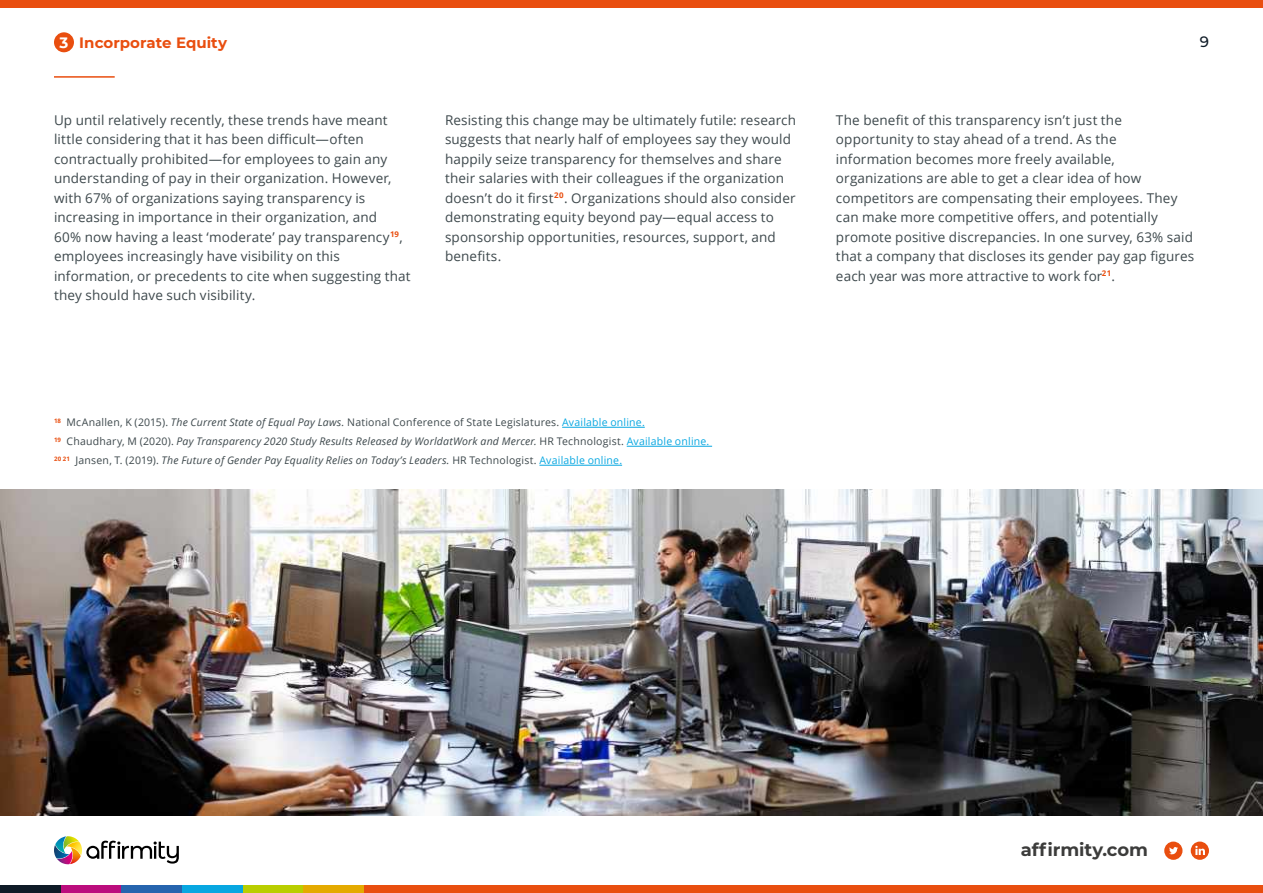
<style>
.page{position:relative;width:1263px;height:893px;background:#fff}
.page>*{position:absolute;margin:0;border:0;box-sizing:border-box;transform-origin:0 0}
.t1{font:700 18px "Montserrat";letter-spacing:-.005em;color:#3c3c3b}
.t2{font:700 15px "Montserrat";color:#e94e0f}
.t3{font:500 15px "Montserrat";color:#0f1b27}
.t4{font:13.5px/19.5px "Open Sans";letter-spacing:.01em;color:#3d484c}
.t5{font:italic 10.5px/19px "Open Sans";letter-spacing:.02em;color:#3d484c}
.s1{color:#fff}
.s2{font-style:normal}
.s3{font-style:normal;color:#07a7e1}
</style>
<div class="page">
<div style="left:364px;top:885px;width:899px;height:8px;background:#e94e0f"></div>
<div style="left:243px;top:885px;width:61px;height:8px;background:#b9ce00"></div>
<div style="left:182px;top:885px;width:61px;height:8px;background:#07a7e1"></div>
<div style="left:61px;top:885px;width:60px;height:8px;background:#bb0d7d"></div>
<div style="left:0;top:885px;width:61px;height:8px;background:#0f1b27"></div>
<div style="left:304px;top:885px;width:60px;height:8px;background:#e4aa00"></div>
<div style="left:121px;top:885px;width:61px;height:8px;background:#2664ae"></div>
<div style="left:0;top:0;width:1263px;height:8px;background:#e94e0f"></div>
<svg style="left:54px;top:836px;width:125px;height:28px"></svg>
<svg style="left:1164px;top:842px;width:18px;height:18px"></svg>
<svg style="left:1191px;top:842px;width:18px;height:18px"></svg>
<hr style="left:54px;top:76px;width:61px;height:2px;background:#e94e0f">
<div style="left:54px;top:32px;width:20px;height:20px;background:#e94e0f;border-radius:50%"></div>
<img style="left:0;top:489px;width:1263px;height:326px">
<hr style="left:562px;top:427px;width:83px;height:1px;background:#07a7e1">
<hr style="left:627px;top:446px;width:85px;height:1px;background:#07a7e1">
<hr style="left:539px;top:465px;width:83px;height:1px;background:#07a7e1">
<p class="t2" style="left:60px;top:32px;width:169px"><span class="s1">3</span> Incorporate Equity</p>
<p class="t4" style="left:54px;top:110px;width:358px">Up until relatively recently, these trends have meant little considering that it has been difficult—often contractually prohibited—for employees to gain any understanding of pay in their organization. However, with 67% of organizations saying transparency is increasing in importance in their organization, and<br>60% now having a least ‘moderate’ pay transparency<sup>19</sup>, employees increasingly have visibility on this information, or precedents to cite when suggesting that they should have such visibility.</p>
<p class="t4" style="left:445px;top:110px;width:353px">Resisting this change may be ultimately futile: research suggests that nearly half of employees say they would happily seize transparency for themselves and share their salaries with their colleagues if the organization doesn’t do it first<sup>20</sup>. Organizations should also consider demonstrating equity beyond pay—equal access to sponsorship opportunities, resources, support, and benefits.</p>
<p class="t3" style="left:1200px;top:32px;width:11px">9</p>
<p class="t4" style="left:836px;top:110px;width:360px">The benefit of this transparency isn’t just the opportunity to stay ahead of a trend. As the information becomes more freely available, organizations are able to get a clear idea of how competitors are compensating their employees. They can make more competitive offers, and potentially promote positive discrepancies. In one survey, 63% said that a company that discloses its gender pay gap figures each year was more attractive to work for<sup>21</sup>.</p>
<p class="t5" style="left:54px;top:413px;width:657px"><sup>18</sup> <span class="s2">McAnallen, K (2015).</span> The Current State of Equal Pay Laws. <span class="s2">National Conference of State Legislatures.</span> <span class="s3">Available online.<br></span><sup>19</sup> <span class="s2">Chaudhary, M (2020).</span> Pay Transparency 2020 Study Results Released by WorldatWork and Mercer. <span class="s2">HR Technologist.</span> <span class="s3">Available online.<br></span><sup>20</sup> <sup>21</sup> <span class="s2">Jansen, T. (2019).</span> The Future of Gender Pay Equality Relies on Today’s Leaders. <span class="s2">HR Technologist.</span> <span class="s3">Available online.</span></p>
<h1 class="t1" style="left:1021px;top:837px;width:129px">affirmity.com</h1>
</div>
